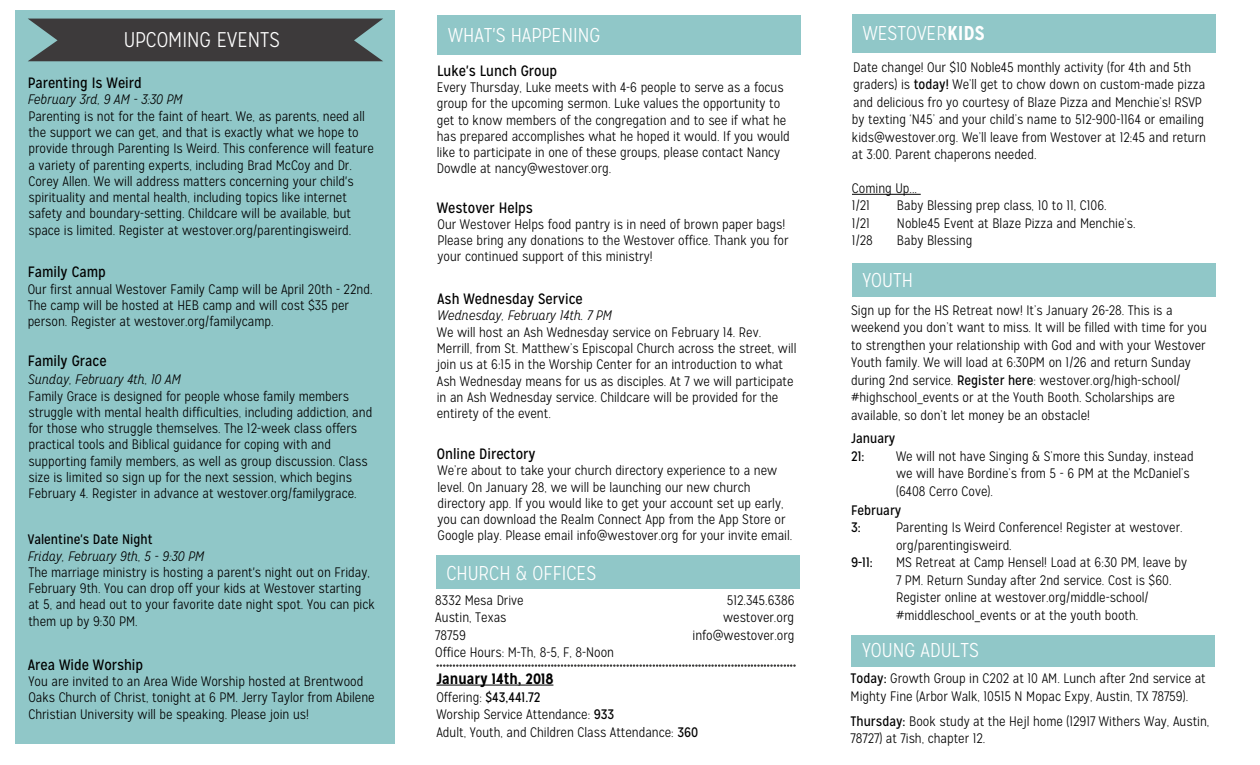
<style>
.page{position:relative;width:1260px;height:765px;background:#fff}
.page>*{position:absolute;margin:0;border:0;box-sizing:border-box;transform-origin:0 0}
.t1{font:300 21.25px "Mission Gothic";color:#fff}
.t2{font:300 20px "Mission Gothic";color:#fff}
.t3{font:15px "Mission Gothic";color:#000}
.t4{font:700 15px "Mission Gothic";color:#000}
.Paragraph_Style_1{font:300 13.75px/16.2px "Mission Gothic";color:#000}
.t5{font:italic 300 13.75px "Mission Gothic";color:#000}
.Paragraph_Style_1-2{font:13.75px "Mission Gothic";color:#000}
.s1{font-weight:300}
.s2{font-weight:400}
.s3{font-weight:700}
</style>
<div class="page">
<div style="left:852px;top:263px;width:363px;height:33px;background:#90c7c8"></div>
<div style="left:15px;top:11px;width:380px;height:733px;background:#90c7c8"></div>
<svg style="left:28px;top:19px;width:355px;height:42px;background:#434546"></svg>
<hr style="left:852px;top:194px;width:69px;height:1px;background:#000">
<div style="left:852px;top:635px;width:363px;height:31px;background:#90c7c8"></div>
<hr style="left:436px;top:685px;width:117px;height:1px;background:#000">
<svg style="left:436px;top:664px;width:360px;height:3px"></svg>
<div style="left:436px;top:555px;width:364px;height:34px;background:#90c7c8"></div>
<div style="left:852px;top:15px;width:364px;height:38px;background:#90c7c8"></div>
<div style="left:437px;top:15px;width:363px;height:39px;background:#90c7c8"></div>
<p class="t1" style="left:124px;top:27px;width:158px">UPCOMING EVENTS</p>
<p class="t3" style="left:28px;top:74px;width:116px">Parenting Is Weird</p>
<p class="t5" style="left:28px;top:91px;width:156px">February 3rd, 9 AM - 3:30 PM</p>
<p class="Paragraph_Style_1" style="left:28px;top:108px;width:347px">Parenting is not for the faint of heart. We, as parents, need all the support we can get, and that is exactly what we hope to provide through Parenting Is Weird. This conference will feature a variety of parenting experts, including Brad McCoy and Dr.<br>Corey Allen. We will address matters concerning your child's spirituality and mental health, including topics like internet safety and boundary-setting. Childcare will be available, but space is limited. Register at westover.org/parentingisweird.</p>
<p class="t3" style="left:28px;top:263px;width:80px">Family Camp</p>
<p class="Paragraph_Style_1" style="left:28px;top:281px;width:346px">Our first annual Westover Family Camp will be April 20th - 22nd.<br>The camp will be hosted at HEB camp and will cost $35 per person. Register at westover.org/familycamp.</p>
<p class="t3" style="left:28px;top:352px;width:81px">Family Grace</p>
<p class="t5" style="left:28px;top:371px;width:155px">Sunday, February 4th, 10 AM</p>
<p class="Paragraph_Style_1" style="left:28px;top:388px;width:345px">Family Grace is designed for people whose family members struggle with mental health difficulties, including addiction, and for those who struggle themselves. The 12-week class offers practical tools and Biblical guidance for coping with and</p>
<p class="Paragraph_Style_1" style="left:28px;top:453px;width:341px">supporting family members, as well as group discussion. Class size is limited so sign up for the next session, which begins</p>
<p class="Paragraph_Style_1" style="left:28px;top:485px;width:330px">February 4. Register in advance at westover.org/familygrace.</p>
<p class="Paragraph_Style_1-2" style="left:28px;top:531px;width:126px">Valentine's Date Night</p>
<p class="t5" style="left:28px;top:548px;width:178px">Friday, February 9th, 5 - 9:30 PM</p>
<p class="Paragraph_Style_1" style="left:28px;top:564px;width:348px">The marriage ministry is hosting a parent's night out on Friday, February 9th. You can drop off your kids at Westover starting at 5, and head out to your favorite date night spot. You can pick them up by 9:30 PM.</p>
<p class="t3" style="left:28px;top:655px;width:117px">Area Wide Worship</p>
<p class="Paragraph_Style_1" style="left:28px;top:673px;width:348px">You are invited to an Area Wide Worship hosted at Brentwood<br>Oaks Church of Christ, tonight at 6 PM. Jerry Taylor from Abilene<br>Christian University will be speaking. Please join us!</p>
<p class="t2" style="left:448px;top:23px;width:154px">WHAT'S HAPPENING</p>
<p class="t3" style="left:437px;top:62px;width:122px">Luke's Lunch Group</p>
<p class="Paragraph_Style_1" style="left:437px;top:79px;width:355px">Every Thursday, Luke meets with 4-6 people to serve as a focus group for the upcoming sermon. Luke values the opportunity to get to know members of the congregation and to see if what he has prepared accomplishes what he hoped it would. If you would like to participate in one of these groups, please contact Nancy Dowdle at nancy@westover.org.</p>
<p class="t3" style="left:437px;top:199px;width:98px">Westover Helps</p>
<p class="Paragraph_Style_1" style="left:438px;top:216px;width:352px">Our Westover Helps food pantry is in need of brown paper bags!<br>Please bring any donations to the Westover office. Thank you for your continued support of this ministry!</p>
<p class="t3" style="left:437px;top:289px;width:147px">Ash Wednesday Service</p>
<p class="t5" style="left:437px;top:307px;width:176px">Wednesday, February 14th. 7 PM</p>
<p class="Paragraph_Style_1" style="left:437px;top:324px;width:361px">We will host an Ash Wednesday service on February 14. Rev.<br>Merrill, from St. Matthew’s Episcopal Church across the street, will join us at 6:15 in the Worship Center for an introduction to what Ash Wednesday means for us as disciples. At 7 we will participate in an Ash Wednesday service. Childcare will be provided for the entirety of the event.</p>
<p class="t3" style="left:437px;top:445px;width:100px">Online Directory</p>
<p class="Paragraph_Style_1" style="left:438px;top:463px;width:341px">We’re about to take your church directory experience to a new level. On January 28, we will be launching our new church</p>
<p class="Paragraph_Style_1" style="left:438px;top:495px;width:356px">directory app. If you would like to get your account set up early, you can download the Realm Connect App from the App Store or<br>Google play. Please email info@westover.org for your invite email.</p>
<p class="t2" style="left:446px;top:561px;width:151px">CHURCH &amp; OFFICES</p>
<p class="Paragraph_Style_1" style="left:435px;top:592px;width:90px">8332 Mesa Drive</p>
<p class="Paragraph_Style_1" style="left:727px;top:592px;width:69px">512.345.6386</p>
<p class="Paragraph_Style_1" style="left:435px;top:610px;width:73px">Austin, Texas</p>
<p class="Paragraph_Style_1" style="left:723px;top:610px;width:72px">westover.org</p>
<p class="Paragraph_Style_1" style="left:435px;top:627px;width:32px">78759</p>
<p class="Paragraph_Style_1" style="left:692px;top:627px;width:104px">info@westover.org</p>
<p class="Paragraph_Style_1" style="left:435px;top:645px;width:180px">Office Hours: M-Th, 8-5, F, 8-Noon</p>
<p class="t4" style="left:436px;top:669px;width:119px">January 14th, 2018</p>
<p class="Paragraph_Style_1-2" style="left:436px;top:689px;width:106px"><span class="s1">Offering:</span> $43,441.72</p>
<p class="Paragraph_Style_1" style="left:436px;top:707px;width:179px">Worship Service Attendance: <span class="s2">933</span></p>
<p class="Paragraph_Style_1" style="left:436px;top:724px;width:263px">Adult, Youth, and Children Class Attendance: <span class="s2">360</span></p>
<p class="t2" style="left:863px;top:22px;width:123px">WESTOVER<span class="s3">KIDS</span></p>
<p class="Paragraph_Style_1" style="left:852px;top:58px;width:356px;line-height:17.5px">Date change! Our $10 Noble45 monthly activity (for 4th and 5th graders) is <span class="s2">today!</span> We’ll get to chow down on custom-made pizza and delicious fro yo courtesy of Blaze Pizza and Menchie’s! RSVP by texting ‘N45’ and your child’s name to 512-900-1164 or emailing kids@westover.org. We’ll leave from Westover at 12:45 and return at 3:00. Parent chaperons needed.</p>
<p class="Paragraph_Style_1" style="left:852px;top:180px;width:67px">Coming Up...</p>
<p class="Paragraph_Style_1" style="left:852px;top:198px;width:20px">1/21</p>
<p class="Paragraph_Style_1" style="left:897px;top:198px;width:211px">Baby Blessing prep class, 10 to 11, C106.</p>
<p class="Paragraph_Style_1" style="left:852px;top:215px;width:20px">1/21</p>
<p class="Paragraph_Style_1" style="left:897px;top:215px;width:240px">Noble45 Event at Blaze Pizza and Menchie’s.</p>
<p class="Paragraph_Style_1" style="left:852px;top:233px;width:22px">1/28</p>
<p class="Paragraph_Style_1" style="left:897px;top:233px;width:77px">Baby Blessing</p>
<p class="t2" style="left:862px;top:269px;width:52px">YOUTH</p>
<p class="Paragraph_Style_1" style="left:851px;top:301px;width:357px;line-height:17.5px">Sign up for the HS Retreat now! It’s January 26-28. This is a weekend you don’t want to miss. It will be filled with time for you to strengthen your relationship with God and with your Westover Youth family. We will load at 6:30PM on 1/26 and return Sunday during 2nd service. <span class="s2">Register here</span>: westover.org/high-school/</p>
<p class="Paragraph_Style_1" style="left:851px;top:390px;width:325px">#highschool_events or at the Youth Booth. Scholarships are</p>
<p class="Paragraph_Style_1" style="left:851px;top:407px;width:240px">available, so don’t let money be an obstacle!</p>
<p class="Paragraph_Style_1-2" style="left:851px;top:430px;width:46px">January</p>
<p class="Paragraph_Style_1-2" style="left:851px;top:448px;width:15px">21:</p>
<p class="Paragraph_Style_1" style="left:896px;top:448px;width:299px">We will not have Singing &amp; S’more this Sunday, instead</p>
<p class="Paragraph_Style_1" style="left:896px;top:466px;width:295px">we will have Bordine’s from 5 - 6 PM at the McDaniel’s</p>
<p class="Paragraph_Style_1" style="left:896px;top:483px;width:98px">(6408 Cerro Cove).</p>
<p class="Paragraph_Style_1-2" style="left:851px;top:502px;width:52px">February</p>
<p class="Paragraph_Style_1-2" style="left:851px;top:519px;width:11px">3:</p>
<p class="Paragraph_Style_1" style="left:896px;top:520px;width:288px">Parenting Is Weird Conference! Register at westover.</p>
<p class="Paragraph_Style_1" style="left:896px;top:537px;width:117px">org/parentingisweird.</p>
<p class="Paragraph_Style_1-2" style="left:851px;top:554px;width:23px">9-11:</p>
<p class="Paragraph_Style_1" style="left:896px;top:555px;width:293px">MS Retreat at Camp Hensel! Load at 6:30 PM, leave by</p>
<p class="Paragraph_Style_1" style="left:896px;top:572px;width:277px">7 PM. Return Sunday after 2nd service. Cost is $60.</p>
<p class="Paragraph_Style_1" style="left:896px;top:590px;width:254px">Register online at westover.org/middle-school/</p>
<p class="Paragraph_Style_1" style="left:896px;top:607px;width:244px">#middleschool_events or at the youth booth.</p>
<p class="t2" style="left:862px;top:639px;width:118px">YOUNG ADULTS</p>
<p class="Paragraph_Style_1" style="left:851px;top:670px;width:357px;line-height:17.5px"><span class="s2">Today:</span> Growth Group in C202 at 10 AM. Lunch after 2nd service at<br>Mighty Fine (Arbor Walk, 10515 N Mopac Expy, Austin, TX 78759).</p>
<p class="Paragraph_Style_1" style="left:851px;top:712px;width:360px;line-height:17.5px"><span class="s2">Thursday:</span> Book study at the Hejl home (12917 Withers Way, Austin,<br>78727) at 7ish, chapter 12.</p>
</div>
